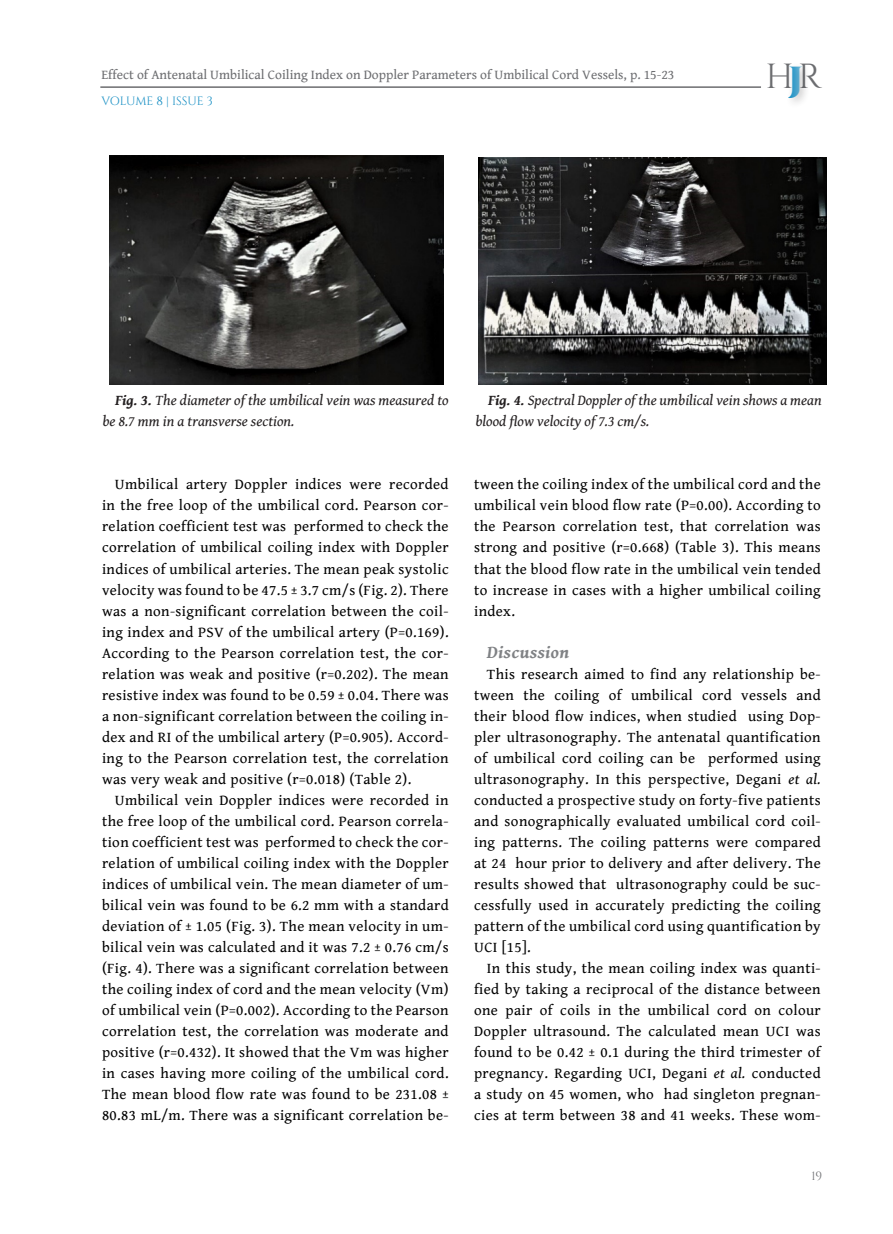
<style>
.page{position:relative;width:893px;height:1234px;background:#fff}
.page>*{position:absolute;margin:0;border:0;box-sizing:border-box;transform-origin:0 0}
.t1{font:34.8px "Cinzel";color:#6c6d70}
.t2{font:italic 700 18px "Gentium Book Basic";letter-spacing:.025em;color:#808285}
.t3{font:15px/21px "Gentium Book Basic";letter-spacing:.025em;color:#000;text-align:justify}
.t4{font:italic 15px/21px "Gentium Book Basic";color:#231f20}
.t5{font:13.5px "Gentium Book Basic";color:#6c6d70}
.t6{font:12px "Cinzel";letter-spacing:-.015em;color:#1c91c5}
.t7{font:12px "Cinzel";color:#6c6d70}
.s1{font-weight:900;color:#1c91c5}
.s2{font-weight:700}
.s3{font-style:italic}
</style>
<div class="page">
<hr style="left:100px;top:86px;width:661px;height:2px;background:#6c6d70">
<div style="left:785px;top:61px;width:27px;height:47px;background:#231f20;opacity:.25"></div>
<img style="left:109px;top:155px;width:335px;height:229px">
<img style="left:479px;top:157px;width:347px;height:227px">
<p class="t5" style="left:101px;top:65px;width:574px">Effect of Antenatal Umbilical Coiling Index on Doppler Parameters of Umbilical Cord Vessels, p. 15-23</p>
<p class="t6" style="left:101px;top:94px;width:113px">VOLUME 8 | ISSUE 3</p>
<h1 class="t1" style="left:765px;top:56px;width:58px">H<span class="s1">J</span>R</h1>
<p class="t4" style="left:102px;top:389px;width:348px;text-indent:13px"><span class="s2">Fig. 3.</span> The diameter of the umbilical vein was measured to be 8.7 mm in a transverse section.</p>
<p class="t4" style="left:475px;top:389px;width:348px;text-indent:13px"><span class="s2">Fig. 4.</span> Spectral Doppler of the umbilical vein shows a mean blood flow velocity of 7.3 cm/s.</p>
<p class="t3" style="left:102px;top:473px;width:348px;text-indent:13px">Umbilical artery Doppler indices were recorded in the free loop of the umbilical cord. Pearson cor&shy;relation coefficient test was performed to check the correlation of umbilical coiling index with Doppler indices of umbilical arteries. The mean peak systolic velocity was found to be 47.5 ± 3.7 cm/s (Fig. 2). There was a non-significant correlation between the coil&shy;ing index and PSV of the umbilical artery (P=0.169).<br>According to the Pearson correlation test, the cor&shy;relation was weak and positive (r=0.202). The mean resistive index was found to be 0.59 ± 0.04. There was a non-significant correlation between the coiling in&shy;dex and RI of the umbilical artery (P=0.905). Accord&shy;ing to the Pearson correlation test, the correlation was very weak and positive (r=0.018) (Table 2).</p>
<p class="t3" style="left:102px;top:788px;width:348px;text-indent:13px">Umbilical vein Doppler indices were recorded in the free loop of the umbilical cord. Pearson correla&shy;tion coefficient test was performed to check the cor&shy;relation of umbilical coiling index with the Doppler indices of umbilical vein. The mean diameter of um&shy;bilical vein was found to be 6.2 mm with a standard deviation of ± 1.05 (Fig. 3). The mean velocity in um&shy;bilical vein was calculated and it was 7.2 ± 0.76 cm/s (Fig. 4). There was a significant correlation between the coiling index of cord and the mean velocity (Vm) of umbilical vein (P=0.002). According to the Pearson correlation test, the correlation was moderate and positive (r=0.432). It showed that the Vm was higher in cases having more coiling of the umbilical cord.<br>The mean blood flow rate was found to be 231.08 ± 80.83 mL/m. There was a significant correlation be-</p>
<p class="t3" style="left:474px;top:473px;width:348px">tween the coiling index of the umbilical cord and the umbilical vein blood flow rate (P=0.00). According to the Pearson correlation test, that correlation was strong and positive (r=0.668) (Table 3). This means that the blood flow rate in the umbilical vein tended to increase in cases with a higher umbilical coiling index.</p>
<p class="t2" style="left:487px;top:638px;width:84px">Discussion</p>
<p class="t3" style="left:474px;top:662px;width:348px;text-indent:13px">This research aimed to find any relationship be&shy;tween the coiling of umbilical cord vessels and their blood flow indices, when studied using Dop&shy;pler ultrasonography. The antenatal quantification of umbilical cord coiling can be performed using ultrasonography. In this perspective, Degani <span class="s3">et al. </span>conducted a prospective study on forty-five patients and sonographically evaluated umbilical cord coil&shy;ing patterns. The coiling patterns were compared at 24 hour prior to delivery and after delivery. The results showed that ultrasonography could be suc&shy;cessfully used in accurately predicting the coiling pattern of the umbilical cord using quantification by UCI [15].</p>
<p class="t3" style="left:474px;top:956px;width:348px;text-indent:13px">In this study, the mean coiling index was quanti&shy;fied by taking a reciprocal of the distance between one pair of coils in the umbilical cord on colour Doppler ultrasound. The calculated mean UCI was found to be 0.42 ± 0.1 during the third trimester of pregnancy. Regarding UCI, Degani <span class="s3">et al.</span> conducted a study on 45 women, who had singleton pregnan&shy;cies at term between 38 and 41 weeks. These wom-</p>
<p class="t7" style="left:811px;top:1168px;width:12px">19</p>
</div>
